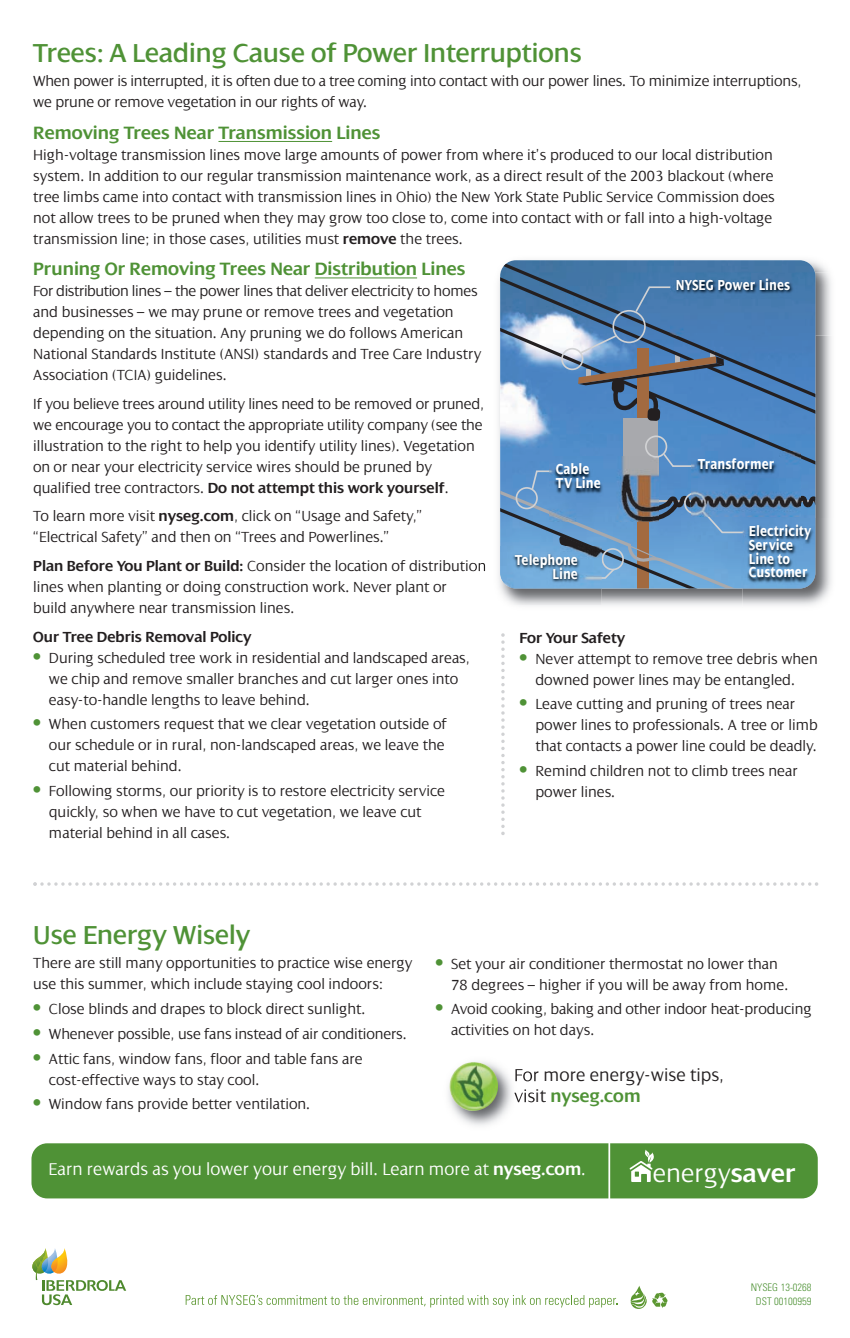
<style>
.page{position:relative;width:850px;height:1338px;background:#fff}
.page>*{position:absolute;margin:0;border:0;box-sizing:border-box;transform-origin:0 0}
.t1{font:28px "Dialog";color:#4f9236}
.t2{font:300 26.78px "Dialog";color:#fff}
.t3{font:600 19.25px "Dialog";color:#4f9236}
.t4{font:300 18.9px/21px "Dialog";color:#231f20}
.t5{font:300 18.38px "Dialog";color:#fff}
.t6{font:300 15.75px/21px "Dialog";color:#231f20}
.t7{font:600 15.75px "Dialog";color:#231f20}
.t8{font:700 condensed 15.58px/13.8px "Dialog";color:#fff}
.t9{font:300 condensed 10.5px/14px "Univers";color:#4f9236;text-align:center}
.s1{font-weight:600}
.s2{font-family:"Univers";font-weight:700;font-stretch:condensed;font-size:18.38px;color:#4f9236}
.s3{font-weight:600;color:#4f9236}
</style>
<div class="page">
<img style="left:522px;top:588px;width:220px;height:18px">
<img style="left:498px;top:262px;width:334px;height:284px">
<svg style="left:500px;top:260px;width:315px;height:10px;background:#4c7ca8"></svg>
<svg style="left:32px;top:1248px;width:94px;height:57px"></svg>
<svg style="left:630px;top:1286px;width:16px;height:23px"></svg>
<svg style="left:652px;top:1293px;width:16px;height:15px"></svg>
<svg style="left:186px;top:1295px;width:431px;height:12px"></svg>
<hr style="left:218px;top:141px;width:114px;height:1px;background:#4f9236">
<hr style="left:315px;top:278px;width:102px;height:1px;background:#4f9236">
<svg style="left:33px;top:882px;width:785px;height:4px"></svg>
<img style="left:815px;top:273px;width:17px;height:63px">
<img style="left:474px;top:546px;width:127px;height:59px">
<svg style="left:500px;top:270px;width:315px;height:318px;background:#5d87b4"></svg>
<img style="left:500px;top:546px;width:101px;height:42px">
<img style="left:691px;top:451px;width:109px;height:65px">
<svg style="left:501px;top:633px;width:3px;height:202px"></svg>
<div style="left:31px;top:1143px;width:786px;height:55px;background:#4f9236;border-radius:16px"></div>
<svg style="left:629px;top:1150px;width:25px;height:32px"></svg>
<hr style="left:608px;top:1138px;width:2px;height:62px;background:#fff">
<img style="left:448px;top:1061px;width:85px;height:65px">
<img style="left:515px;top:1068px;width:20px;height:15px">
<img style="left:514px;top:1089px;width:21px;height:13px">
<img style="left:449px;top:1062px;width:49px;height:49px">
<img style="left:742px;top:518px;width:90px;height:88px">
<img style="left:742px;top:518px;width:73px;height:70px">
<h1 class="t1" style="left:33px;top:36px;width:550px">Trees: A Leading Cause of Power Interruptions</h1>
<p class="t6" style="left:33px;top:71px;width:769px">When power is interrupted, it is often due to a tree coming into contact with our power lines. To minimize interruptions, we prune or remove vegetation in our rights of way.</p>
<p class="t3" style="left:33px;top:121px;width:349px">Removing Trees Near Transmission Lines</p>
<p class="t6" style="left:33px;top:144px;width:743px">High-voltage transmission lines move large amounts of power from where it’s produced to our local distribution system. In addition to our regular transmission maintenance work, as a direct result of the 2003 blackout (where tree limbs came into contact with transmission lines in Ohio) the New York State Public Service Commission does not allow trees to be pruned when they may grow too close to, come into contact with or fall into a high-voltage transmission line; in those cases, utilities must <span class="s1">remove</span> the trees.</p>
<p class="t3" style="left:33px;top:257px;width:433px">Pruning Or Removing Trees Near Distribution Lines</p>
<p class="t6" style="left:33px;top:280px;width:450px">For distribution lines – the power lines that deliver electricity to homes and businesses – we may prune or remove trees and vegetation depending on the situation. Any pruning we do follows American National Standards Institute (ANSI) standards and Tree Care Industry Association (TCIA) guidelines.</p>
<p class="t6" style="left:33px;top:393px;width:452px">If you believe trees around utility lines need to be removed or pruned, we encourage you to contact the appropriate utility company (see the illustration to the right to help you identify utility lines). Vegetation on or near your electricity service wires should be pruned by qualified tree contractors. <span class="s1">Do not attempt this work yourself</span>.</p>
<p class="t6" style="left:33px;top:505px;width:390px">To learn more visit <span class="s1">nyseg.com</span>, click on “Usage and Safety,” “Electrical Safety” and then on “Trees and Powerlines.”</p>
<p class="t6" style="left:33px;top:555px;width:454px"><span class="s1">Plan Before You Plant or Build:</span> Consider the location of distribution lines when planting or doing construction work. Never plant or<br>build anywhere near transmission lines.</p>
<p class="t7" style="left:33px;top:627px;width:220px">Our Tree Debris Removal Policy</p>
<p class="t6" style="left:49px;top:647px;width:422px;text-indent:-16px"><span class="s2">•</span> During scheduled tree work in residential and landscaped areas, we chip and remove smaller branches and cut larger ones into easy-to-handle lengths to leave behind.</p>
<p class="t6" style="left:49px;top:713px;width:399px;text-indent:-16px"><span class="s2">•</span> When customers request that we clear vegetation outside of our schedule or in rural, non-landscaped areas, we leave the cut material behind.</p>
<p class="t6" style="left:49px;top:780px;width:397px;text-indent:-16px"><span class="s2">•</span> Following storms, our priority is to restore electricity service quickly, so when we have to cut vegetation, we leave cut material behind in all cases.</p>
<p class="t8" style="left:675px;top:278px;width:116px">NYSEG Power Lines</p>
<p class="t8" style="left:697px;top:457px;width:78px">Transformer</p>
<p class="t8" style="left:556px;top:462px;width:46px">Cable<br>TV Line</p>
<p class="t8" style="left:748px;top:523px;width:64px">Electricity<br>Service<br>Line to<br>Customer</p>
<p class="t8" style="left:514px;top:552px;width:65px;text-align:right">Telephone<br>Line</p>
<p class="t7" style="left:519px;top:628px;width:107px">For Your Safety</p>
<p class="t6" style="left:519px;top:648px;width:300px;text-align:center"><span class="s2">•</span> Never attempt to remove tree debris when downed power lines may be entangled.</p>
<p class="t6" style="left:535px;top:693px;width:284px;text-indent:-16px"><span class="s2">•</span> Leave cutting and pruning of trees near power lines to professionals. A tree or limb that contacts a power line could be deadly.</p>
<p class="t6" style="left:535px;top:760px;width:264px;text-indent:-16px"><span class="s2">•</span> Remind children not to climb trees near power lines.</p>
<h1 class="t1" style="left:33px;top:917px;width:219px">Use Energy Wisely</h1>
<p class="t6" style="left:33px;top:952px;width:380px">There are still many opportunities to practice wise energy use this summer, which include staying cool indoors:</p>
<p class="t6" style="left:33px;top:998px;width:334px"><span class="s2">•</span> Close blinds and drapes to block direct sunlight.</p>
<p class="t6" style="left:33px;top:1023px;width:375px"><span class="s2">•</span> Whenever possible, use fans instead of air conditioners.</p>
<p class="t6" style="left:49px;top:1048px;width:315px;text-indent:-16px"><span class="s2">•</span> Attic fans, window fans, floor and table fans are cost-effective ways to stay cool.</p>
<p class="t6" style="left:33px;top:1093px;width:279px"><span class="s2">•</span> Window fans provide better ventilation.</p>
<p class="t6" style="left:451px;top:953px;width:339px;text-indent:-16px"><span class="s2">•</span> Set your air conditioner thermostat no lower than<br>78 degrees – higher if you will be away from home.</p>
<p class="t6" style="left:451px;top:998px;width:362px;text-indent:-16px"><span class="s2">•</span> Avoid cooking, baking and other indoor heat-producing activities on hot days.</p>
<p class="t4" style="left:514px;top:1064px;width:212px">For more energy-wise tips, visit <span class="s3">nyseg.com</span></p>
<p class="t5" style="left:49px;top:1158px;width:539px">Earn rewards as you lower your energy bill. Learn more at <span class="s1">nyseg.com</span>.</p>
<h2 class="t2" style="left:653px;top:1157px;width:144px">energy<span class="s1">saver</span></h2>
<p class="t9" style="left:750px;top:1281px;width:62px">NYSEG 13-0268<br>DST 00100959</p>
</div>
